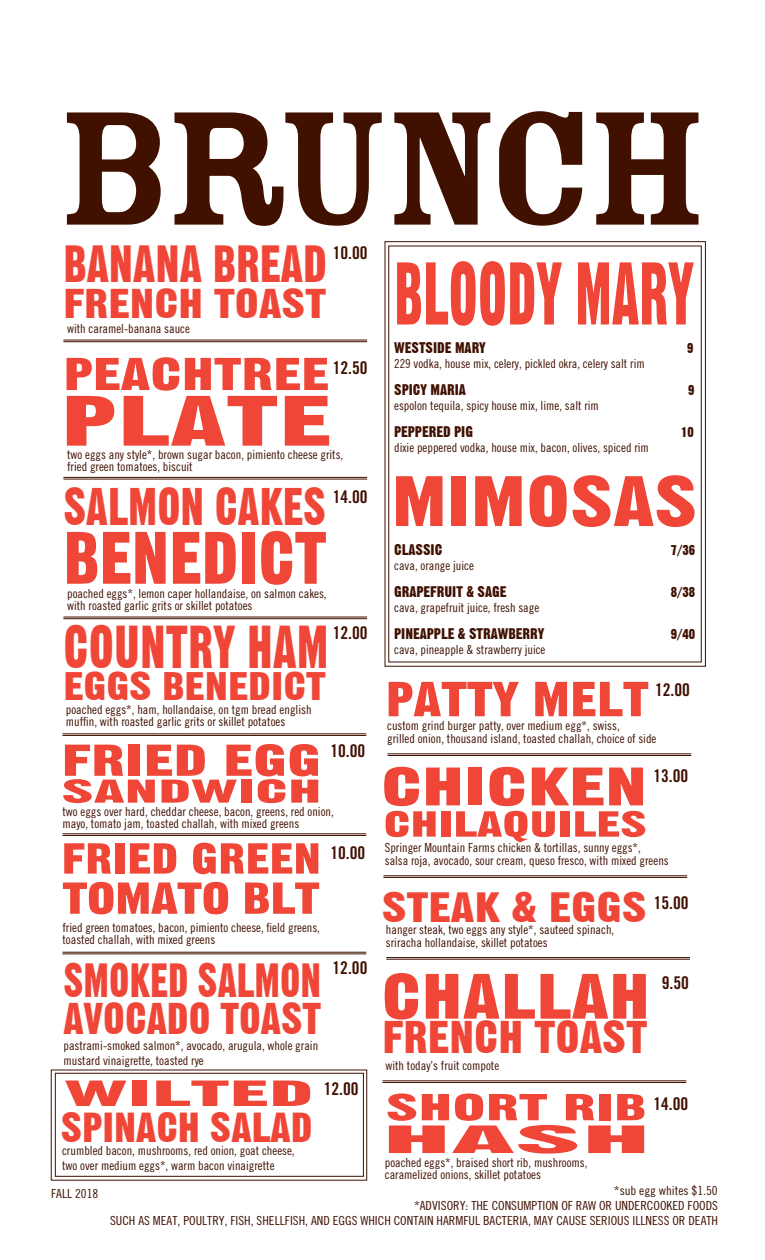
<style>
.page{position:relative;width:765px;height:1260px;background:#fff}
.page>*{position:absolute;margin:0;border:0;box-sizing:border-box;transform-origin:0 0}
.t1{font:86.88px "Gothic No 13 BT";color:#ef4637;scale:.66 1}
.t2{font:72.5px "Gothic No 13 BT";color:#ef4637}
.t3{font:69.75px "Gothic No 13 BT";color:#ef4637;scale:1.24 1}
.t4{font:69.62px "Gothic No 13 BT";letter-spacing:.01em;color:#ef4637;scale:1.69 1}
.t5{font:62.62px "Gothic No 13 BT";letter-spacing:.01em;color:#ef4637;scale:1.25 1}
.t6{font:58.88px "Gothic No 13 BT";letter-spacing:.005em;color:#ef4637;scale:.84 1}
.t7{font:53px "Gothic No 13 BT";color:#ef4637;scale:1.53 1}
.t8{font:51.62px "Gothic No 13 BT";color:#ef4637;scale:.88 1}
.t9{font:51px "Gothic No 13 BT";color:#ef4637;scale:.92 1}
.t10{font:48.12px "Gothic No 13 BT";color:#ef4637;scale:1.23 1}
.t11{font:46.75px "Gothic No 13 BT";color:#ef4637;scale:.86 1}
.t12{font:45px "Gothic No 13 BT";color:#ef4637;scale:1.39 1}
.t13{font:44.62px "Gothic No 13 BT";color:#ef4637;scale:1.07 1}
.t14{font:43.75px "Gothic No 13 BT";letter-spacing:-.01em;color:#ef4637;scale:1.31 1}
.t15{font:43.62px "Gothic No 13 BT";color:#ef4637;scale:1.53 1}
.t16{font:43.25px "Gothic No 13 BT";color:#ef4637}
.t17{font:42.5px "Gothic No 13 BT";color:#ef4637;scale:1.26 1}
.t18{font:41.25px "Gothic No 13 BT";color:#ef4637;scale:1.21 1}
.t19{font:40.88px "Gothic No 13 BT";color:#ef4637;scale:1.05 1}
.t20{font:40.5px "Gothic No 13 BT";color:#ef4637;scale:1.17 1}
.t21{font:38.88px "Gothic No 13 BT";color:#ef4637;scale:1.16 1}
.t22{font:38.5px "Gothic No 13 BT";color:#ef4637;scale:3.48 1}
.t23{font:36.75px "Gothic No 13 BT";color:#ef4637;scale:1.78 1}
.t24{font:35.62px "Gothic No 13 BT";color:#ef4637;scale:2.47 1}
.t25{font:35.5px "Gothic No 13 BT";color:#ef4637;scale:1.51 1}
.t26{font:32.25px "Gothic No 13 BT";color:#ef4637;scale:2.01 1}
.t27{font:17.5px "Trade Gothic LT Std Bd Cn 20";color:#401000}
.t28{font:15px "Gothic No 13 BT";color:#401000}
.t29{font:13.75px "Gothic No 13 BT";color:#401000}
.t30{font:12.5px/12.5px "Trade Gothic LT Std Cn 18";color:#401000}
.t31{font:12.5px/15px "Trade Gothic LT Std Cn 18";color:#401000;text-align:right;scale:1.05 1}
</style>
<div class="page">
<hr style="left:63px;top:341px;width:304px;height:1px;background:#401000">
<hr style="left:63px;top:340px;width:304px;height:1px;background:#401000">
<hr style="left:63px;top:479px;width:304px;height:1px;background:#401000">
<hr style="left:63px;top:477px;width:304px;height:1px;background:#401000">
<hr style="left:63px;top:618px;width:304px;height:1px;background:#401000">
<hr style="left:63px;top:617px;width:304px;height:1px;background:#401000">
<hr style="left:386px;top:959px;width:304px;height:1px;background:#401000">
<hr style="left:386px;top:957px;width:304px;height:1px;background:#401000">
<hr style="left:382px;top:1082px;width:304px;height:1px;background:#401000">
<hr style="left:382px;top:1080px;width:304px;height:1px;background:#401000">
<svg style="left:67px;top:112px;width:94px;height:113px"></svg>
<svg style="left:175px;top:112px;width:207px;height:114px"></svg>
<svg style="left:394px;top:112px;width:96px;height:113px"></svg>
<svg style="left:499px;top:111px;width:83px;height:115px"></svg>
<svg style="left:596px;top:112px;width:103px;height:113px"></svg>
<hr style="left:62px;top:835px;width:304px;height:1px;background:#401000">
<hr style="left:62px;top:833px;width:304px;height:1px;background:#401000">
<hr style="left:62px;top:953px;width:304px;height:1px;background:#401000">
<hr style="left:62px;top:952px;width:304px;height:1px;background:#401000">
<hr style="left:383px;top:877px;width:304px;height:1px;background:#401000">
<hr style="left:383px;top:875px;width:304px;height:1px;background:#401000">
<svg style="left:51px;top:1069px;width:316px;height:112px"></svg>
<hr style="left:62px;top:735px;width:304px;height:1px;background:#401000">
<hr style="left:62px;top:733px;width:304px;height:1px;background:#401000">
<svg style="left:384px;top:241px;width:322px;height:426px"></svg>
<hr style="left:388px;top:755px;width:303px;height:1px;background:#401000">
<hr style="left:388px;top:753px;width:303px;height:1px;background:#401000">
<h3 class="t9" style="left:63px;top:233px;width:288px">BANANA BREAD</h3>
<h3 class="t27" style="left:333px;top:242px;width:36px">10.00</h3>
<h3 class="t20" style="left:63px;top:279px;width:226px">FRENCH TOAST</h3>
<p class="t30" style="left:67px;top:322px;width:124px">with caramel-banana sauce</p>
<h3 class="t12" style="left:63px;top:347px;width:193px">PEACHTREE</h3>
<h3 class="t27" style="left:333px;top:357px;width:36px">12.50</h3>
<h3 class="t4" style="left:61px;top:379px;width:162px">PLATE</h3>
<p class="t30" style="left:67px;top:448px;width:278px">two eggs any style*, brown sugar bacon, pimiento cheese grits, fried green tomatoes, biscuit</p>
<h3 class="t8" style="left:63px;top:475px;width:300px">SALMON CAKES</h3>
<h3 class="t27" style="left:333px;top:486px;width:36px">14.00</h3>
<h2 class="t2" style="left:63px;top:514px;width:265px">BENEDICT</h2>
<p class="t30" style="left:67px;top:587px;width:261px">poached eggs*, lemon caper hollandaise, on salmon cakes, with roasted garlic grits or skillet potatoes</p>
<h3 class="t6" style="left:63px;top:611px;width:317px">COUNTRY HAM</h3>
<h3 class="t27" style="left:333px;top:622px;width:36px">12.00</h3>
<h3 class="t21" style="left:63px;top:663px;width:228px">EGGS BENEDICT</h3>
<p class="t30" style="left:66px;top:703px;width:247px">poached eggs*, ham, hollandaise, on tgm bread english muffin, with roasted garlic grits or skillet potatoes</p>
<h3 class="t15" style="left:62px;top:734px;width:171px">FRIED EGG</h3>
<h3 class="t26" style="left:61px;top:772px;width:131px">SANDWICH</h3>
<h3 class="t27" style="left:330px;top:740px;width:36px">10.00</h3>
<p class="t30" style="left:62px;top:805px;width:273px">two eggs over hard, cheddar cheese, bacon, greens, red onion, mayo, tomato jam, toasted challah, with mixed greens</p>
<h3 class="t17" style="left:62px;top:833px;width:207px">FRIED GREEN</h3>
<h3 class="t27" style="left:330px;top:842px;width:36px">10.00</h3>
<h3 class="t14" style="left:63px;top:872px;width:198px">TOMATO BLT</h3>
<p class="t30" style="left:62px;top:921px;width:259px">fried green tomatoes, bacon, pimiento cheese, field greens, toasted challah, with mixed greens</p>
<h3 class="t11" style="left:63px;top:952px;width:301px">SMOKED SALMON</h3>
<h3 class="t16" style="left:63px;top:992px;width:259px">AVOCADO TOAST</h3>
<p class="t30" style="left:63px;top:1038px;width:256px;line-height:15px">pastrami-smoked salmon*, avocado, arugula, whole grain mustard vinaigrette, toasted rye</p>
<h3 class="t27" style="left:333px;top:957px;width:36px">12.00</h3>
<h3 class="t24" style="left:65px;top:1072px;width:121px">WILTED <sup>12.00</sup></h3>
<p class="t30" style="left:62px;top:1143px;width:234px;line-height:15px">crumbled bacon, mushrooms, red onion, goat cheese, two over medium eggs*, warm bacon vinaigrette</p>
<h3 class="t19" style="left:61px;top:1103px;width:241px">SPINACH SALAD</h3>
<h1 class="t1" style="left:394px;top:241px;width:455px">BLOODY MARY</h1>
<p class="t28" style="left:394px;top:339px;width:93px">WESTSIDE MARY</p>
<p class="t29" style="left:687px;top:340px;width:8px">9</p>
<p class="t30" style="left:394px;top:357px;width:252px">229 vodka, house mix, celery, pickled okra, celery salt rim</p>
<p class="t28" style="left:394px;top:381px;width:73px">SPICY MARIA</p>
<p class="t29" style="left:688px;top:382px;width:8px">9</p>
<p class="t30" style="left:394px;top:399px;width:206px">espolon tequila, spicy house mix, lime, salt rim</p>
<p class="t28" style="left:394px;top:423px;width:80px">PEPPERED PIG</p>
<p class="t29" style="left:681px;top:424px;width:14px">10</p>
<p class="t30" style="left:394px;top:441px;width:256px">dixie peppered vodka, house mix, bacon, olives, spiced rim</p>
<h3 class="t3" style="left:392px;top:459px;width:248px">MIMOSAS</h3>
<p class="t28" style="left:394px;top:540px;width:50px">CLASSIC</p>
<p class="t29" style="left:671px;top:541px;width:26px">7/36</p>
<p class="t30" style="left:394px;top:559px;width:81px">cava, orange juice</p>
<p class="t28" style="left:394px;top:582px;width:114px">GRAPEFRUIT &amp; SAGE</p>
<p class="t29" style="left:671px;top:583px;width:26px">8/38</p>
<p class="t30" style="left:394px;top:601px;width:147px">cava, grapefruit juice, fresh sage</p>
<p class="t28" style="left:394px;top:624px;width:152px">PINEAPPLE &amp; STRAWBERRY</p>
<p class="t29" style="left:671px;top:625px;width:26px">9/40</p>
<p class="t30" style="left:394px;top:643px;width:153px">cava, pineapple &amp; strawberry juice</p>
<h3 class="t10" style="left:386px;top:670px;width:215px">PATTY MELT</h3>
<p class="t30" style="left:387px;top:720px;width:271px">custom grind burger patty, over medium egg*, swiss,<br>grilled onion, thousand island, toasted challah, choice of side</p>
<h3 class="t27" style="left:655px;top:679px;width:36px">12.00</h3>
<h3 class="t7" style="left:381px;top:754px;width:175px">CHICKEN</h3>
<h3 class="t27" style="left:653px;top:765px;width:36px">13.00</h3>
<h3 class="t25" style="left:383px;top:802px;width:176px">CHILAQUILES</h3>
<p class="t30" style="left:385px;top:842px;width:285px">Springer Mountain Farms chicken &amp; tortillas, sunny eggs*,<br>salsa roja, avocado, sour cream, queso fresco, with mixed greens</p>
<h3 class="t18" style="left:382px;top:882px;width:221px">STEAK &amp; EGGS</h3>
<p class="t30" style="left:386px;top:923px;width:230px">hanger steak, two eggs any style*, sauteed spinach, sriracha hollandaise, skillet potatoes</p>
<h3 class="t27" style="left:654px;top:892px;width:36px">15.00</h3>
<h3 class="t5" style="left:382px;top:958px;width:216px">CHALLAH</h3>
<h3 class="t27" style="left:662px;top:972px;width:29px">9.50</h3>
<h3 class="t13" style="left:382px;top:1010px;width:249px">FRENCH TOAST</h3>
<p class="t30" style="left:385px;top:1059px;width:115px">with today’s fruit compote</p>
<h3 class="t23" style="left:386px;top:1085px;width:148px">SHORT RIB</h3>
<h3 class="t22" style="left:382px;top:1116px;width:79px">HASH</h3>
<p class="t30" style="left:385px;top:1156px;width:204px">poached eggs*, braised short rib, mushrooms, caramelized onions, skillet potatoes</p>
<h3 class="t27" style="left:653px;top:1093px;width:36px">14.00</h3>
<p class="t31" style="left:51px;top:1186px;width:46px">FALL 2018</p>
<p class="t31" style="left:110px;top:1183px;width:581px">*sub egg whites $1.50<br>*ADVISORY: THE CONSUMPTION OF RAW OR UNDERCOOKED FOODS<br>SUCH AS MEAT, POULTRY, FISH, SHELLFISH, AND EGGS WHICH CONTAIN HARMFUL BACTERIA, MAY CAUSE SERIOUS ILLNESS OR DEATH</p>
</div>
